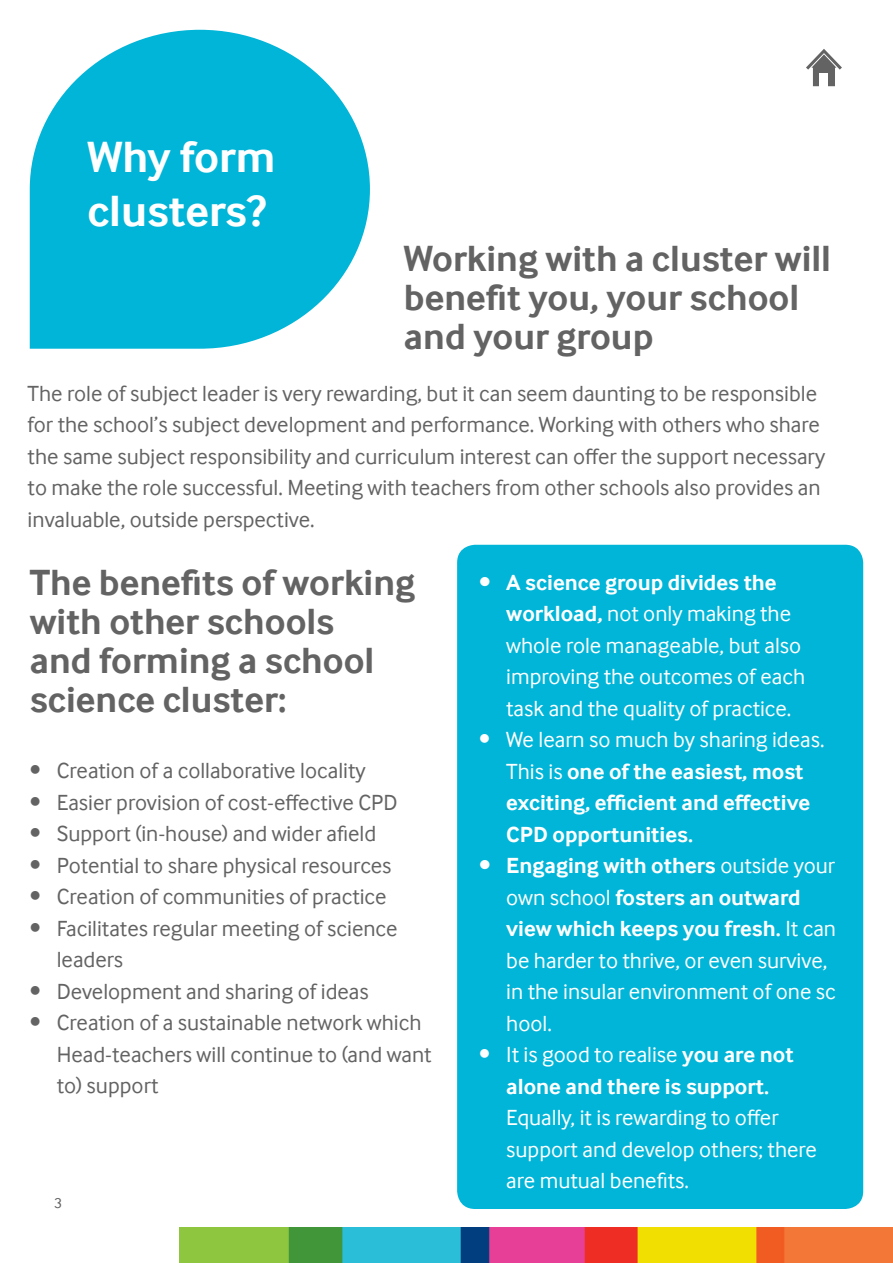
<style>
.page{position:relative;width:893px;height:1263px;background:#fff}
.page>*{position:absolute;margin:0;border:0;box-sizing:border-box;transform-origin:0 0}
.t1{font:700 45px/54px "Inter Face";color:#fff}
.t2{font:700 37.5px/39px "Inter Face";color:#646363}
.t3{font:22.5px/31.5px "Inter Face";color:#646363}
.t4{font:22.5px/31.5px "Inter Face";color:#fff}
.t5{font:700 22.5px/31.5px "Inter Face";color:#fff}
.t6{font:15px "Inter Face";color:#646363}
.s1{font-weight:700}
.s2{font-weight:400}
</style>
<div class="page">
<div style="left:457px;top:545px;width:406px;height:664px;background:#00b5d8;border-radius:18px"></div>
<img style="left:180px;top:1227px;width:713px;height:36px">
<svg style="left:806px;top:49px;width:36px;height:21px"></svg>
<div style="left:813px;top:67px;width:22px;height:19px;background:#646363"></div>
<div style="left:820px;top:73px;width:8px;height:17px;background:#fff"></div>
<svg style="left:30px;top:30px;width:340px;height:319px;fill:#00b5d8"></svg>
<h1 class="t1" style="left:87px;top:130px;width:190px">Why form clusters?</h1>
<h2 class="t2" style="left:404px;top:239px;width:429px">Working with a cluster will benefit you, your school and your group</h2>
<p class="t3" style="left:28px;top:377px;width:799px">The role of subject leader is very rewarding, but it can seem daunting to be responsible for the school’s subject development and performance. Working with others who share the same subject responsibility and curriculum interest can offer the support necessary to make the role successful. Meeting with teachers from other schools also provides an invaluable, outside perspective.</p>
<h2 class="t2" style="left:30px;top:562px;width:387px">The benefits of working with other schools<br>and forming a school science cluster:</h2>
<p class="t4" style="left:506px;top:566px;width:300px;text-indent:-27px"><span class="s1">• A science group divides the workload,</span> not only making the whole role manageable, but also improving the outcomes of each task and the quality of practice.</p>
<p class="t5" style="left:506px;top:724px;width:320px;text-indent:-27px"><span class="s2">• We learn so much by sharing ideas.<br>This is</span> one of the easiest, most exciting, efficient and effective<br>CPD opportunities.</p>
<p class="t4" style="left:506px;top:850px;width:331px;text-indent:-27px"><span class="s1">• Engaging with others</span> outside your own school <span class="s1">fosters an outward view which keeps you fresh.</span> It can be harder to thrive, or even survive, in the insular environment of one sc hool.</p>
<p class="t5" style="left:479px;top:1039px;width:316px;text-align:center"><span class="s2">• It is good to realise</span> you are not alone and there is support.</p>
<p class="t4" style="left:506px;top:1102px;width:312px">Equally, it is rewarding to offer support and develop others; there are mutual benefits.</p>
<p class="t3" style="left:30px;top:755px;width:337px">• Creation of a collaborative locality</p>
<p class="t3" style="left:30px;top:786px;width:369px">• Easier provision of cost-effective CPD</p>
<p class="t3" style="left:30px;top:818px;width:348px">• Support (in-house) and wider afield</p>
<p class="t3" style="left:30px;top:849px;width:363px">• Potential to share physical resources</p>
<p class="t3" style="left:30px;top:881px;width:358px">• Creation of communities of practice</p>
<p class="t3" style="left:57px;top:912px;width:342px;text-indent:-27px">• Facilitates regular meeting of science leaders</p>
<p class="t3" style="left:30px;top:975px;width:340px">• Development and sharing of ideas</p>
<p class="t3" style="left:57px;top:1007px;width:376px;text-indent:-27px">• Creation of a sustainable network which<br>Head-teachers will continue to (and want to) support</p>
<p class="t6" style="left:54px;top:1194px;width:10px">3</p>
</div>
